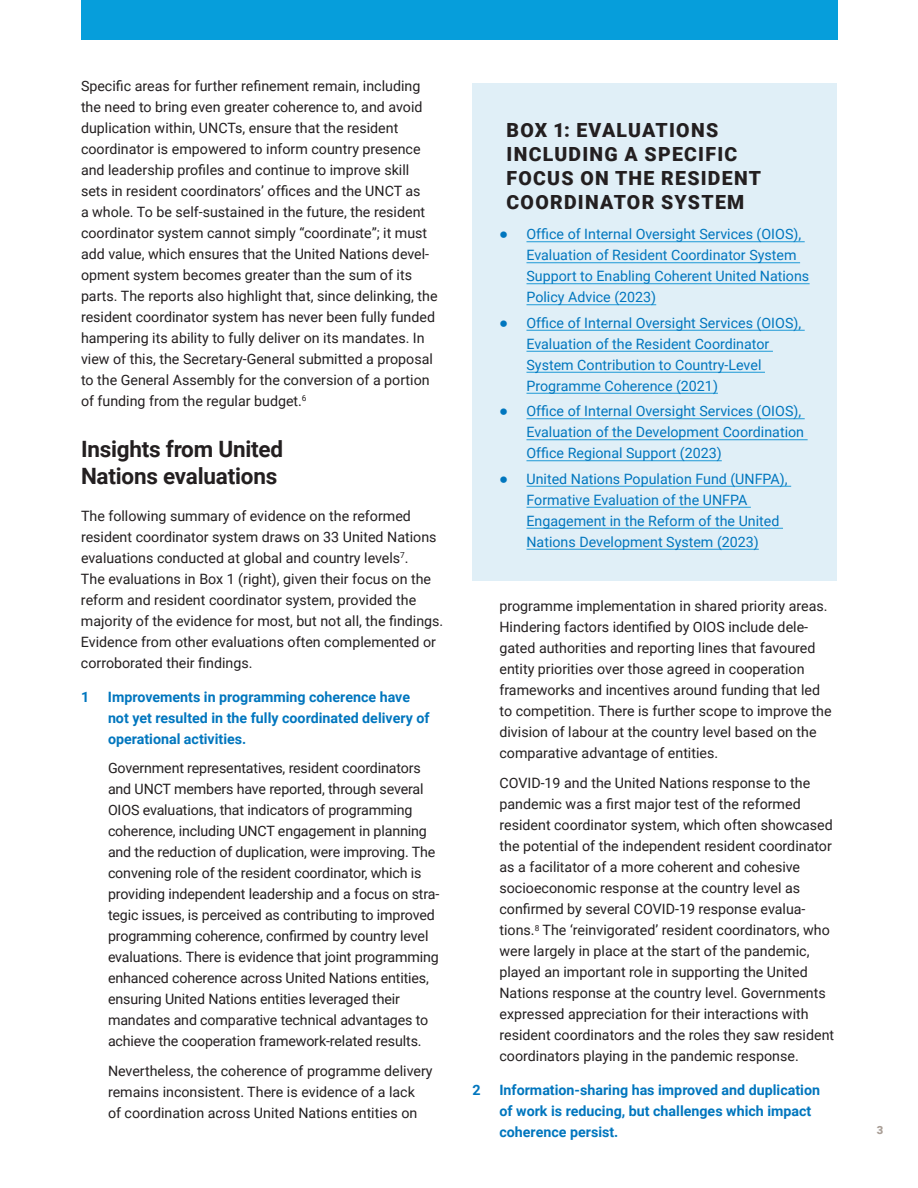
<style>
.page{position:relative;width:918px;height:1188px;background:#fff}
.page>*{position:absolute;margin:0;border:0;box-sizing:border-box;transform-origin:0 0}
.t1{font:700 22.5px/27px "Roboto";letter-spacing:-.01em;color:#231f20}
.t2{font:900 19.5px/24px "Roboto";letter-spacing:.065em;color:#231f20}
.t3{font:14.25px/21px "Roboto";color:#231f20}
.t4{font:14.25px/21px "Roboto";color:#0076be}
.t5{font:700 14.25px/21px "Roboto";color:#0076be}
.t6{font:900 11.25px "Roboto";color:#a99e96}
.s1{font-family:"Roboto Serif 20 pt"}
</style>
<div class="page">
<div style="left:81px;top:0;width:756px;height:40px;background:#069edb"></div>
<div style="left:473px;top:83px;width:364px;height:497px;background:#e0eff7"></div>
<hr style="left:527px;top:241px;width:278px;height:1px;background:#1d99d6">
<hr style="left:527px;top:262px;width:273px;height:1px;background:#1d99d6">
<hr style="left:527px;top:283px;width:283px;height:1px;background:#1d99d6">
<hr style="left:527px;top:304px;width:129px;height:1px;background:#1d99d6">
<hr style="left:527px;top:330px;width:278px;height:1px;background:#1d99d6">
<hr style="left:527px;top:351px;width:246px;height:1px;background:#1d99d6">
<hr style="left:527px;top:372px;width:238px;height:1px;background:#1d99d6">
<hr style="left:527px;top:393px;width:191px;height:1px;background:#1d99d6">
<hr style="left:527px;top:418px;width:278px;height:1px;background:#1d99d6">
<hr style="left:527px;top:439px;width:281px;height:1px;background:#1d99d6">
<hr style="left:527px;top:460px;width:195px;height:1px;background:#1d99d6">
<hr style="left:527px;top:486px;width:264px;height:1px;background:#1d99d6">
<hr style="left:527px;top:507px;width:224px;height:1px;background:#1d99d6">
<hr style="left:527px;top:528px;width:256px;height:1px;background:#1d99d6">
<hr style="left:527px;top:549px;width:232px;height:1px;background:#1d99d6">
<p class="t3" style="left:81px;top:75px;width:358px">Specific areas for further refinement remain, including the need to bring even greater coherence to, and avoid duplication within, UNCTs, ensure that the resident coordinator is empowered to inform country presence and leadership profiles and continue to improve skill sets in resident coordinators’ offices and the UNCT as<br>a whole. To be self-sustained in the future, the resident coordinator system cannot simply “coordinate”; it must add value, which ensures that the United Nations devel&shy;opment system becomes greater than the sum of its parts. The reports also highlight that, since delinking, the resident coordinator system has never been fully funded hampering its ability to fully deliver on its mandates. In view of this, the Secretary-General submitted a proposal to the General Assembly for the conversion of a portion of funding from the regular budget.<sup>6</sup></p>
<h1 class="t1" style="left:81px;top:437px;width:204px">Insights from United<br>Nations evaluations</h1>
<p class="t3" style="left:81px;top:506px;width:364px">The following summary of evidence on the reformed resident coordinator system draws on 33 United Nations evaluations conducted at global and country levels<sup>7</sup>.<br>The evaluations in Box 1 (right), given their focus on the reform and resident coordinator system, provided the majority of the evidence for most, but not all, the findings.<br>Evidence from other evaluations often complemented or corroborated their findings.</p>
<p class="t5" style="left:81px;top:687px;width:10px">1</p>
<p class="t5" style="left:108px;top:687px;width:323px">Improvements in programming coherence have not yet resulted in the fully coordinated delivery of operational activities.</p>
<p class="t3" style="left:108px;top:758px;width:333px">Government representatives, resident coordinators and UNCT members have reported, through several OIOS evaluations, that indicators of programming coherence, including UNCT engagement in planning and the reduction of duplication, were improving. The convening role of the resident coordinator, which is providing independent leadership and a focus on stra&shy;tegic issues, is perceived as contributing to improved programming coherence, confirmed by country level evaluations. There is evidence that joint programming enhanced coherence across United Nations entities, ensuring United Nations entities leveraged their mandates and comparative technical advantages to achieve the cooperation framework-related results.</p>
<p class="t3" style="left:108px;top:1062px;width:326px">Nevertheless, the coherence of programme delivery remains inconsistent. There is evidence of a lack<br>of coordination across United Nations entities on</p>
<h2 class="t2" style="left:507px;top:118px;width:256px">BOX 1: EVALUATIONS<br>INCLUDING A SPECIFIC<br>FOCUS ON THE RESIDENT<br>COORDINATOR SYSTEM</h2>
<p class="t4" style="left:527px;top:223px;width:284px;text-indent:-27px"><span class="s1">●</span> Office of Internal Oversight Services (OIOS), Evaluation of Resident Coordinator System Support to Enabling Coherent United Nations Policy Advice (2023)</p>
<p class="t4" style="left:527px;top:312px;width:276px;text-indent:-27px"><span class="s1">●</span> Office of Internal Oversight Services (OIOS), Evaluation of the Resident Coordinator System Contribution to Country-Level Programme Coherence (2021)</p>
<p class="t4" style="left:527px;top:400px;width:279px;text-indent:-27px"><span class="s1">●</span> Office of Internal Oversight Services (OIOS),<br>Evaluation of the Development Coordination<br>Office Regional Support (2023)</p>
<p class="t4" style="left:527px;top:469px;width:263px;text-indent:-27px"><span class="s1">●</span> United Nations Population Fund (UNFPA), Formative Evaluation of the UNFPA Engagement in the Reform of the United Nations Development System (2023)</p>
<p class="t3" style="left:500px;top:596px;width:334px">programme implementation in shared priority areas.<br>Hindering factors identified by OIOS include dele&shy;gated authorities and reporting lines that favoured entity priorities over those agreed in cooperation frameworks and incentives around funding that led to competition. There is further scope to improve the division of labour at the country level based on the comparative advantage of entities.</p>
<p class="t3" style="left:499px;top:774px;width:336px">COVID-19 and the United Nations response to the pandemic was a first major test of the reformed resident coordinator system, which often showcased the potential of the independent resident coordinator as a facilitator of a more coherent and cohesive socioeconomic response at the country level as confirmed by several COVID-19 response evalua&shy;tions.<sup>8</sup> The ‘reinvigorated’ resident coordinators, who were largely in place at the start of the pandemic, played an important role in supporting the United Nations response at the country level. Governments expressed appreciation for their interactions with resident coordinators and the roles they saw resident coordinators playing in the pandemic response.</p>
<p class="t5" style="left:472px;top:1081px;width:10px">2</p>
<p class="t5" style="left:499px;top:1081px;width:322px">Information-sharing has improved and duplication of work is reducing, but challenges which impact coherence persist.</p>
<p class="t6" style="left:877px;top:1124px;width:8px">3</p>
</div>
